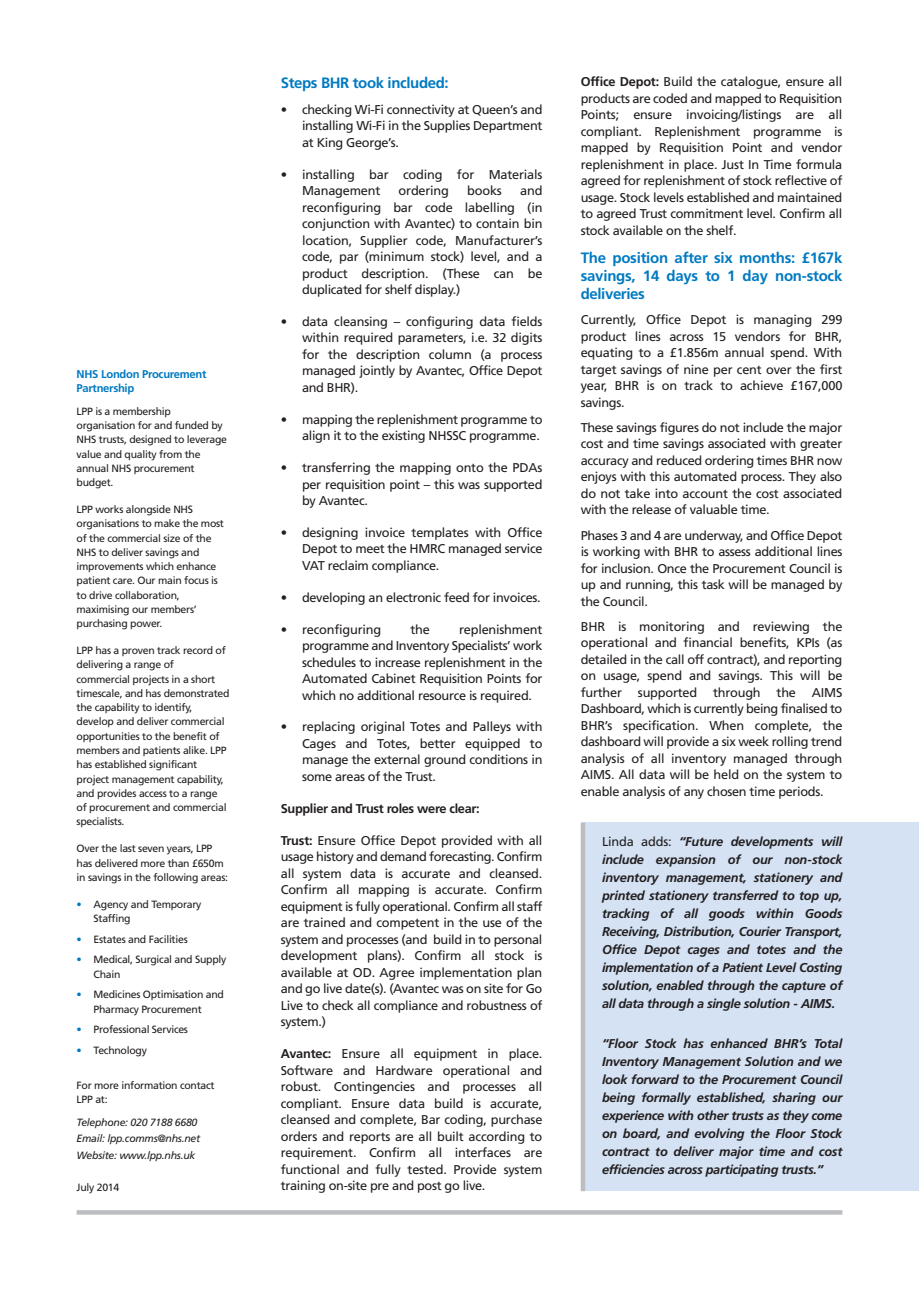
<style>
.page{position:relative;width:919px;height:1289px;background:#fff}
.page>*{position:absolute;margin:0;border:0;box-sizing:border-box;transform-origin:0 0}
.t1{font:700 15px/18px "Frutiger";letter-spacing:-.015em;color:#007ac2;text-align:justify}
.t2{font:12.75px/16.5px "Frutiger";letter-spacing:-.025em;color:#231f20;text-align:justify}
.t3{font:italic 700 12.75px/18px "Frutiger";letter-spacing:-.025em;color:#231f20;text-align:justify}
.t4{font:700 12.75px "Frutiger";letter-spacing:-.025em;color:#231f20}
.t5{font:700 11.25px/14.2px "Frutiger";letter-spacing:-.025em;color:#007ac2}
.t6{font:10.5px/14.2px "Frutiger";letter-spacing:-.025em;color:#231f20}
.t7{font:italic 10.5px/16.4px "Frutiger";letter-spacing:-.025em;color:#231f20}
.s1{color:#007ac2}
.s2{font-weight:700}
.s3{font-weight:400;font-style:normal}
</style>
<div class="page">
<div style="left:582px;top:822px;width:336px;height:369px;background:#d4e2f3"></div>
<div style="left:580px;top:822px;width:5px;height:369px;background:#bcbdc0"></div>
<hr style="left:77px;top:1210px;width:765px;height:4px;background:#bcbdc0">
<p class="t5" style="left:77px;top:367px;width:131px">NHS London Procurement<br>Partnership</p>
<p class="t6" style="left:77px;top:405px;width:152px">LPP is a membership organisation for and funded by<br>NHS trusts, designed to leverage value and quality from the annual NHS procurement budget.</p>
<p class="t6" style="left:77px;top:503px;width:149px">LPP works alongside NHS organisations to make the most of the commercial size of the<br>NHS to deliver savings and improvements which enhance patient care. Our main focus is to drive collaboration, maximising our members’ purchasing power.</p>
<p class="t6" style="left:77px;top:644px;width:154px">LPP has a proven track record of delivering a range of commercial projects in a short timescale, and has demonstrated the capability to identify, develop and deliver commercial opportunities to the benefit of members and patients alike. LPP has established significant project management capability, and provides access to a range of procurement and commercial specialists.</p>
<p class="t6" style="left:77px;top:842px;width:153px">Over the last seven years, LPP has delivered more than £650m in savings in the following areas:</p>
<p class="t6" style="left:94px;top:897px;width:109px;text-indent:-17px"><span class="s1">•</span> Agency and Temporary<br>Staffing</p>
<p class="t6" style="left:77px;top:932px;width:113px"><span class="s1">•</span> Estates and Facilities</p>
<p class="t6" style="left:94px;top:953px;width:134px;text-indent:-17px"><span class="s1">•</span> Medical, Surgical and Supply<br>Chain</p>
<p class="t6" style="left:77px;top:988px;width:149px;text-align:center"><span class="s1">•</span> Medicines Optimisation and<br>Pharmacy Procurement</p>
<p class="t6" style="left:77px;top:1023px;width:113px"><span class="s1">•</span> Professional Services</p>
<p class="t6" style="left:77px;top:1043px;width:72px"><span class="s1">•</span> Technology</p>
<p class="t6" style="left:77px;top:1078px;width:140px">For more information contact<br>LPP at:</p>
<p class="t7" style="left:77px;top:1114px;width:125px">Telephone: 020 7188 6680<br>Email: lpp.comms@nhs.net<br>Website: www.lpp.nhs.uk</p>
<p class="t6" style="left:77px;top:1181px;width:44px">July 2014</p>
<p class="t1" style="left:281px;top:75px;width:169px">Steps BHR took included:</p>
<p class="t2" style="left:302px;top:102px;width:242px;text-indent:-21px">• checking Wi-Fi connectivity at Queen’s and installing Wi-Fi in the Supplies Department at King George’s.</p>
<p class="t2" style="left:302px;top:167px;width:242px;text-indent:-21px">• installing bar coding for Materials<br>Management</p>
<p class="t2" style="left:302px;top:183px;width:242px;text-indent:218px">and reconfiguring bar code labelling (in conjunction with Avantec) to contain bin location, Supplier code, Manufacturer’s code, par (minimum stock) level, and a product description. (These can be duplicated for shelf display.)</p>
<p class="t2" style="left:302px;top:314px;width:242px;text-indent:-21px">• data cleansing – configuring data fields within required parameters, i.e. 32 digits for the description column (a process managed jointly by Avantec, Office Depot and BHR).</p>
<p class="t2" style="left:281px;top:412px;width:263px;text-align:right">• mapping the replenishment programme to align it to the existing NHSSC programme.</p>
<p class="t2" style="left:302px;top:460px;width:242px;text-indent:-21px">• transferring the mapping onto the PDAs per requisition point – this was supported by Avantec.</p>
<p class="t2" style="left:302px;top:525px;width:242px;text-indent:-21px">• designing invoice templates with Office Depot to meet the HMRC managed service VAT reclaim compliance.</p>
<p class="t2" style="left:281px;top:590px;width:261px">• developing an electronic feed for invoices.</p>
<p class="t2" style="left:281px;top:622px;width:102px">• reconfiguring</p>
<p class="t2" style="left:410px;top:622px;width:21px">the</p>
<p class="t2" style="left:398px;top:183px;width:52px">ordering</p>
<p class="t2" style="left:467px;top:183px;width:36px">books</p>
<p class="t2" style="left:302px;top:622px;width:242px;text-indent:157px">replenishment programme and Inventory Specialists’ work schedules to increase replenishment in the Automated Cabinet Requisition Points for which no additional resource is required.</p>
<p class="t2" style="left:302px;top:719px;width:242px;text-indent:-21px">• replacing original Totes and Palleys with Cages and Totes, better equipped to manage the external ground conditions in some areas of the Trust.</p>
<p class="t4" style="left:281px;top:803px;width:200px">Supplier and Trust roles were clear:</p>
<p class="t2" style="left:281px;top:833px;width:263px"><span class="s2">Trust:</span> Ensure Office Depot provided with all usage history and demand forecasting. Confirm all system data is accurate and cleansed.<br>Confirm all mapping is accurate. Confirm equipment is fully operational. Confirm all staff are trained and competent in the use of the system and processes (and build in to personal development plans). Confirm all stock is available at OD. Agree implementation plan and go live date(s). (Avantec was on site for Go Live to check all compliance and robustness of system.)</p>
<p class="t2" style="left:281px;top:1046px;width:263px"><span class="s2">Avantec:</span> Ensure all equipment in place.<br>Software and Hardware operational and robust. Contingencies and processes all compliant. Ensure data build is accurate, cleansed and complete, Bar coding, purchase orders and reports are all built according to requirement. Confirm all interfaces are functional and fully tested. Provide system training on-site pre and post go live.</p>
<p class="t2" style="left:580px;top:74px;width:263px"><span class="s2">Office Depot:</span> Build the catalogue, ensure all products are coded and mapped to Requisition Points; ensure invoicing/listings are all compliant. Replenishment programme is mapped by Requisition Point and vendor replenishment in place. Just In Time formula agreed for replenishment of stock reflective of usage. Stock levels established and maintained to agreed Trust commitment level. Confirm all stock available on the shelf.</p>
<p class="t1" style="left:580px;top:249px;width:263px">The position after six months: £167k savings, 14 days to 1 day non-stock deliveries</p>
<p class="t2" style="left:580px;top:313px;width:263px">Currently, Office Depot is managing 299 product lines across 15 vendors for BHR, equating to a £1.856m annual spend. With target savings of nine per cent over the first year, BHR is on track to achieve £167,000 savings.</p>
<p class="t2" style="left:580px;top:420px;width:263px">These savings figures do not include the major cost and time savings associated with greater accuracy and reduced ordering times BHR now enjoys with this automated process. They also do not take into account the cost associated with the release of valuable time.</p>
<p class="t2" style="left:580px;top:528px;width:263px">Phases 3 and 4 are underway, and Office Depot is working with BHR to assess additional lines for inclusion. Once the Procurement Council is up and running, this task will be managed by the Council.</p>
<p class="t2" style="left:580px;top:619px;width:263px">BHR is monitoring and reviewing the operational and financial benefits, KPIs (as detailed in the call off contract), and reporting on usage, spend and savings. This will be further supported through the AIMS Dashboard, which is currently being finalised to BHR’s specification. When complete, the dashboard will provide a six week rolling trend analysis of all inventory managed through AIMS. All data will be held on the system to enable analysis of any chosen time periods.</p>
<p class="t3" style="left:602px;top:833px;width:242px"><span class="s3">Linda adds:</span> “Future developments will include expansion of our non-stock inventory management, stationery and printed stationery transferred to top up, tracking of all goods within Goods Receiving, Distribution, Courier Transport, Office Depot cages and totes and the implementation of a Patient Level Costing solution, enabled through the capture of all data through a single solution - AIMS.</p>
<p class="t3" style="left:602px;top:1035px;width:242px">“Floor Stock has enhanced BHR’s Total Inventory Management Solution and we look forward to the Procurement Council being formally established, sharing our experience with other trusts as they come on board, and evolving the Floor Stock contract to deliver major time and cost efficiencies across participating trusts.”</p>
</div>
